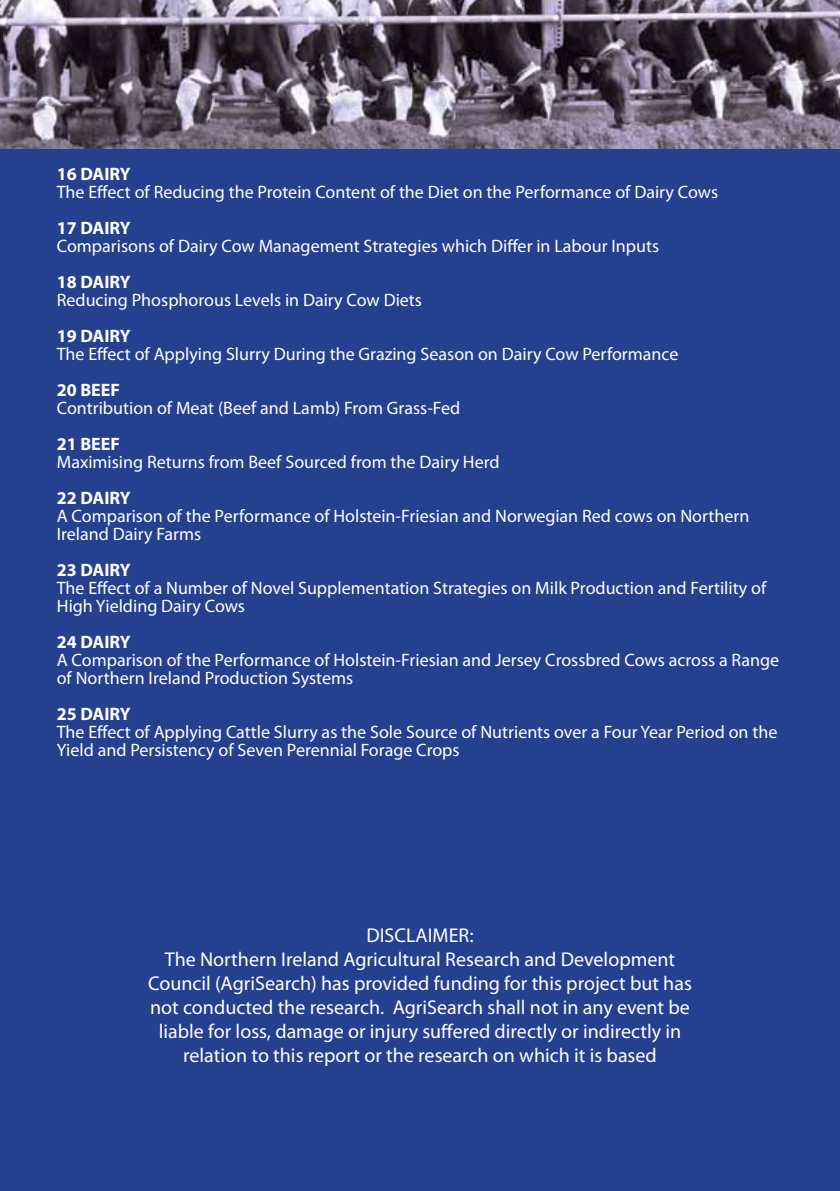
<style>
.page{position:relative;width:840px;height:1191px;background:#fff}
.page>*{position:absolute;margin:0;border:0;box-sizing:border-box;transform-origin:0 0}
.t1{font:20px/24px "Myriad Pro";color:#fff;text-align:center}
.t2{font:18px/18px "Myriad Pro";color:#fff}
.t3{font:700 18px "Myriad Pro";color:#fff}
</style>
<div class="page">
<img style="left:0;top:0;width:839px;height:150px">
<div style="left:0;top:150px;width:839px;height:1041px;background:#25408f"></div>
<p class="t3" style="left:57px;top:162px;width:75px">16 DAIRY</p>
<p class="t2" style="left:57px;top:183px;width:662px">The Effect of Reducing the Protein Content of the Diet on the Performance of Dairy Cows</p>
<p class="t3" style="left:57px;top:216px;width:75px">17 DAIRY</p>
<p class="t2" style="left:57px;top:237px;width:603px">Comparisons of Dairy Cow Management Strategies which Differ in Labour Inputs</p>
<p class="t3" style="left:57px;top:270px;width:75px">18 DAIRY</p>
<p class="t2" style="left:57px;top:291px;width:366px">Reducing Phosphorous Levels in Dairy Cow Diets</p>
<p class="t3" style="left:57px;top:324px;width:75px">19 DAIRY</p>
<p class="t2" style="left:57px;top:345px;width:623px">The Effect of Applying Slurry During the Grazing Season on Dairy Cow Performance</p>
<p class="t3" style="left:57px;top:378px;width:45px">20 BEEF</p>
<p class="t2" style="left:57px;top:399px;width:405px">Contribution of Meat (Beef and Lamb) From Grass-Fed</p>
<p class="t3" style="left:57px;top:432px;width:45px">21 BEEF</p>
<p class="t2" style="left:57px;top:453px;width:444px">Maximising Returns from Beef Sourced from the Dairy Herd</p>
<p class="t3" style="left:57px;top:486px;width:75px">22 DAIRY</p>
<p class="t2" style="left:57px;top:507px;width:693px">A Comparison of the Performance of Holstein-Friesian and Norwegian Red cows on Northern<br>Ireland Dairy Farms</p>
<p class="t3" style="left:57px;top:558px;width:75px">23 DAIRY</p>
<p class="t2" style="left:57px;top:579px;width:710px">The Effect of a Number of Novel Supplementation Strategies on Milk Production and Fertility of<br>High Yielding Dairy Cows</p>
<p class="t3" style="left:57px;top:630px;width:75px">24 DAIRY</p>
<p class="t2" style="left:57px;top:651px;width:723px">A Comparison of the Performance of Holstein-Friesian and Jersey Crossbred Cows across a Range of Northern Ireland Production Systems</p>
<p class="t3" style="left:57px;top:702px;width:75px">25 DAIRY</p>
<p class="t2" style="left:57px;top:723px;width:721px">The Effect of Applying Cattle Slurry as the Sole Source of Nutrients over a Four Year Period on the<br>Yield and Persistency of Seven Perennial Forage Crops</p>
<p class="t1" style="left:148px;top:923px;width:545px">DISCLAIMER:<br>The Northern Ireland Agricultural Research and Development Council (AgriSearch) has provided funding for this project but has not conducted the research. AgriSearch shall not in any event be liable for loss, damage or injury suffered directly or indirectly in relation to this report or the research on which it is based</p>
</div>
